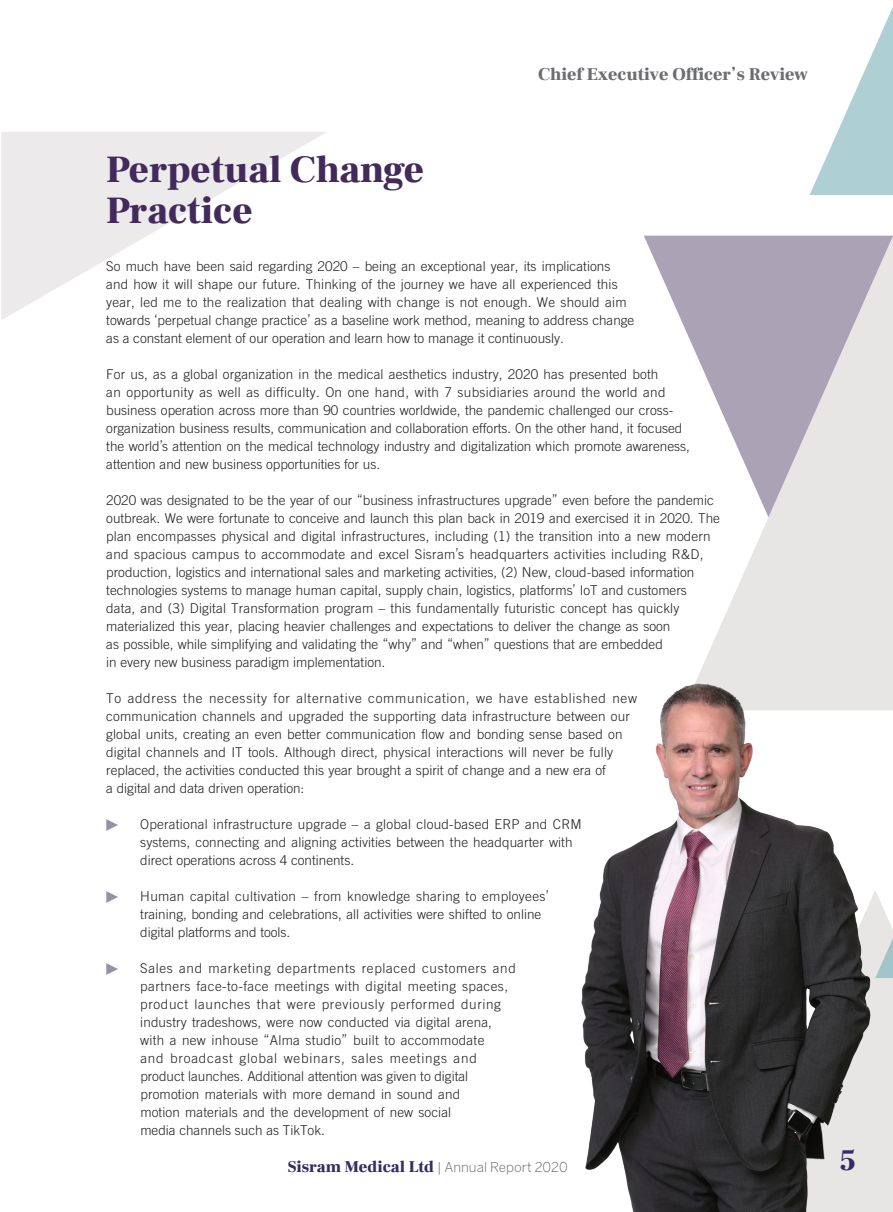
<style>
.page{position:relative;width:893px;height:1212px;background:#fff}
.page>*{position:absolute;margin:0;border:0;box-sizing:border-box;transform-origin:0 0}
.t1{font:900 38.7px/41px "Frank Ruhl Libre";color:#422a5b}
.t2{font:900 30px "Frank Ruhl Libre";color:#342b65}
.t3{font:900 18px "Frank Ruhl Libre";color:#6c6d70}
.t4{font:900 16.5px "Frank Ruhl Libre";color:#342b65}
.t5{font:300 13.5px/18px "Trade Gothic LT Std";letter-spacing:.005em;color:#231f20}
.s1{font-family:"Benton Sans";font-weight:300;font-size:13.5px;color:#565082}
.s2{font-family:"Benton Sans";font-weight:300;font-size:13.5px;color:#636366}
</style>
<div class="page">
<div style="left:882px;top:978px;width:11px;height:234px;background:#e8e6e5"></div>
<svg style="left:700px;top:517px;width:193px;height:193px;fill:#e8e6e5"></svg>
<svg style="left:644px;top:236px;width:249px;height:281px"></svg>
<svg style="left:810px;top:7px;width:83px;height:188px"></svg>
<svg style="left:882px;top:906px;width:11px;height:72px"></svg>
<img style="left:581px;top:673px;width:301px;height:539px">
<svg style="left:1px;top:132px;width:325px;height:188px;fill:#f1efef"></svg>
<svg style="left:106px;top:819px;width:12px;height:12px"></svg>
<svg style="left:106px;top:891px;width:12px;height:12px"></svg>
<svg style="left:106px;top:963px;width:12px;height:12px"></svg>
<h3 class="t3" style="left:538px;top:63px;width:271px">Chief Executive Officer’s Review</h3>
<h1 class="t1" style="left:106px;top:149px;width:319px">Perpetual Change<br>Practice</h1>
<p class="t5" style="left:106px;top:257px;width:529px">So much have been said regarding 2020 – being an exceptional year, its implications and how it will shape our future. Thinking of the journey we have all experienced this year, led me to the realization that dealing with change is not enough. We should aim towards ‘perpetual change practice’ as a baseline work method, meaning to address change as a constant element of our operation and learn how to manage it continuously.</p>
<p class="t5" style="left:106px;top:365px;width:585px">For us, as a global organization in the medical aesthetics industry, 2020 has presented both<br>an opportunity as well as difficulty. On one hand, with 7 subsidiaries around the world and business operation across more than 90 countries worldwide, the pandemic challenged our cross&shy;organization business results, communication and collaboration efforts. On the other hand, it focused the world’s attention on the medical technology industry and digitalization which promote awareness, attention and new business opportunities for us.</p>
<p class="t5" style="left:106px;top:491px;width:615px">2020 was designated to be the year of our “business infrastructures upgrade” even before the pandemic outbreak. We were fortunate to conceive and launch this plan back in 2019 and exercised it in 2020. The plan encompasses physical and digital infrastructures, including (1) the transition into a new modern and spacious campus to accommodate and excel Sisram’s headquarters activities including R&amp;D, production, logistics and international sales and marketing activities, (2) New, cloud-based information technologies systems to manage human capital, supply chain, logistics, platforms’ IoT and customers<br>data, and (3) Digital Transformation program – this fundamentally futuristic concept has quickly materialized this year, placing heavier challenges and expectations to deliver the change as soon<br>as possible, while simplifying and validating the “why” and “when” questions that are embedded<br>in every new business paradigm implementation.</p>
<p class="t5" style="left:106px;top:689px;width:532px">To address the necessity for alternative communication, we have established new communication channels and upgraded the supporting data infrastructure between our global units, creating an even better communication flow and bonding sense based on digital channels and IT tools. Although direct, physical interactions will never be fully replaced, the activities conducted this year brought a spirit of change and a new era of<br>a digital and data driven operation:</p>
<p class="t5" style="left:140px;top:815px;width:443px">Operational infrastructure upgrade – a global cloud-based ERP and CRM systems, connecting and aligning activities between the headquarter with direct operations across 4 continents.</p>
<p class="t5" style="left:140px;top:887px;width:410px">Human capital cultivation – from knowledge sharing to employees’ training, bonding and celebrations, all activities were shifted to online digital platforms and tools.</p>
<p class="t5" style="left:140px;top:959px;width:377px">Sales and marketing departments replaced customers and partners face-to-face meetings with digital meeting spaces, product launches that were previously performed during industry tradeshows, were now conducted via digital arena, with a new inhouse “Alma studio” built to accommodate<br>and broadcast global webinars, sales meetings and product launches. Additional attention was given to digital promotion materials with more demand in sound and<br>motion materials and the development of new social<br>media channels such as TikTok.</p>
<p class="t4" style="left:288px;top:1156px;width:281px">Sisram Medical Ltd <span class="s1">|</span> <span class="s2">Annual Report 2020</span></p>
<h2 class="t2" style="left:840px;top:1142px;width:18px">5</h2>
</div>
